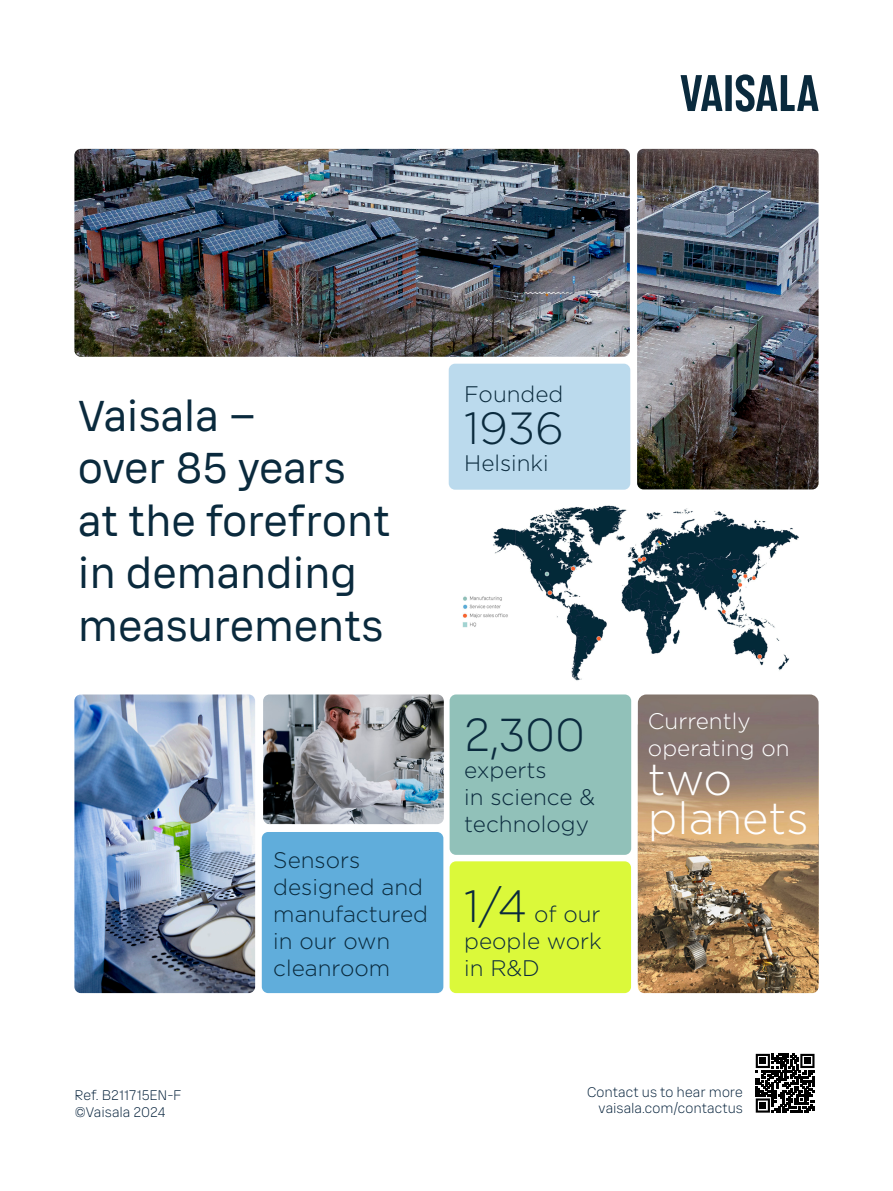
<style>
.page{position:relative;width:893px;height:1191px;background:#fff}
.page>*{position:absolute;margin:0;border:0;box-sizing:border-box;transform-origin:0 0}
.blue_box_title{font:300 45px/39px "Gotham";color:#fff}
.blue_box_title-2{font:300 45px "Vaisala Sans";color:#0a2a3d}
.blue_box_title-3{font:300 45px "Gotham";color:#0a2a3d}
.Headline_H3{font:42px/52.5px "Vaisala Sans";letter-spacing:.01em;color:#0a2a3d}
.blue_box_title-4{font:300 22.5px/27px "Gotham";color:#0a2a3d}
.blue_box_title-5{font:300 22.5px/27px "Gotham";color:#fff}
.t1{font:300 13.5px/16.2px "Vaisala Sans";color:#001e38}
.s1{font-size:45px}
</style>
<div class="page">
<svg style="left:755px;top:1053px;width:60px;height:60px"></svg>
<svg style="left:756px;top:1053px;width:58px;height:59px"></svg>
<svg style="left:681px;top:75px;width:41px;height:36px"></svg>
<div style="left:725px;top:75px;width:7px;height:36px;background:#0a2a3d"></div>
<svg style="left:736px;top:74px;width:83px;height:38px"></svg>
<img style="left:74px;top:149px;width:556px;height:208px">
<div style="left:638px;top:694px;width:181px;height:30px;background:#847570"></div>
<img style="left:638px;top:724px;width:181px;height:269px">
<img style="left:74px;top:694px;width:181px;height:299px">
<img style="left:263px;top:694px;width:181px;height:130px">
<div style="left:450px;top:861px;width:181px;height:132px;background:#dbf93a;border-radius:6px"></div>
<div style="left:449px;top:364px;width:181px;height:126px;background:#bbdaed;border-radius:6px"></div>
<div style="left:262px;top:832px;width:181px;height:161px;background:#60addb;border-radius:6px"></div>
<div style="left:450px;top:694px;width:181px;height:161px;background:#91c1b9;border-radius:6px"></div>
<img style="left:462px;top:505px;width:337px;height:176px">
<div style="left:449px;top:666px;width:40px;height:18px;background:#fff"></div>
<img style="left:637px;top:149px;width:182px;height:340px">
<p class="Headline_H3" style="left:78px;top:388px;width:313px">Vaisala –<br>over 85 years at the forefront in demanding measurements</p>
<p class="blue_box_title-4" style="left:273px;top:845px;width:156px">Sensors designed and manufactured in our own cleanroom</p>
<p class="blue_box_title-4" style="left:464px;top:379px;width:101px">Founded</p>
<p class="blue_box_title-3" style="left:464px;top:399px;width:101px">1936</p>
<p class="blue_box_title-4" style="left:464px;top:448px;width:86px">Helsinki</p>
<p class="blue_box_title-2" style="left:464px;top:703px;width:122px">2,300</p>
<p class="blue_box_title-4" style="left:464px;top:756px;width:132px">experts<br>in science &amp; technology</p>
<p class="blue_box_title-4" style="left:464px;top:899px;width:139px;text-align:justify"><span class="s1">1/4</span> of our people work in R&amp;D</p>
<p class="blue_box_title-5" style="left:648px;top:707px;width:143px">Currently operating on</p>
<p class="blue_box_title" style="left:648px;top:758px;width:162px">two planets</p>
<p class="t1" style="left:74px;top:1086px;width:108px">Ref. B211715EN-F ©Vaisala 2024</p>
<p class="t1" style="left:587px;top:1083px;width:157px">Contact us to hear more</p>
<p class="t1" style="left:599px;top:1099px;width:146px">vaisala.com/contactus</p>
</div>
